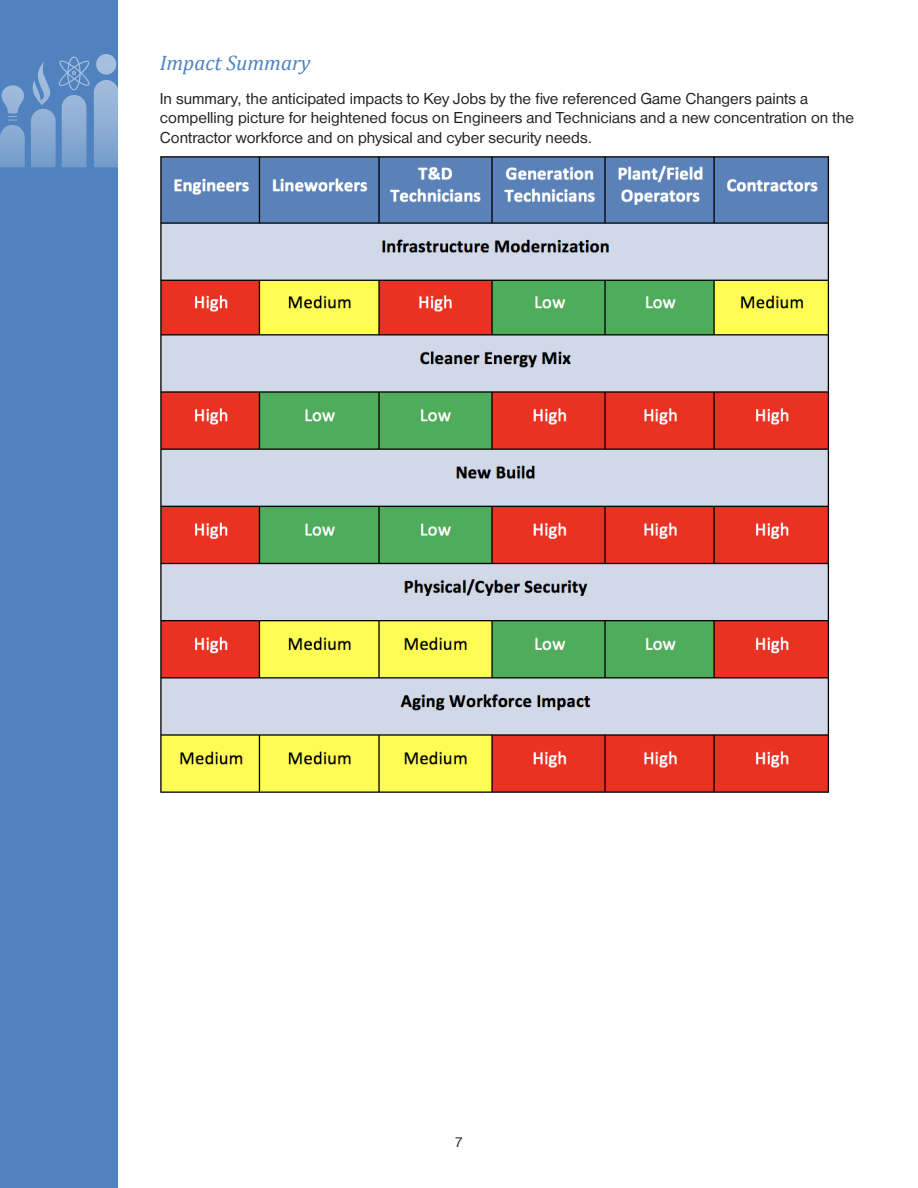
<style>
.page{position:relative;width:918px;height:1188px;background:#fff}
.page>*{position:absolute;margin:0;border:0;box-sizing:border-box;transform-origin:0 0}
.main{font:italic 21px "Cambria";color:#4f82be}
.main-2{font:16.5px/19.8px "Nimbus San D";color:#231f20}
.t1{font:15px "Nimbus San D";color:#231f20}
</style>
<div class="page">
<div style="left:0;top:0;width:118px;height:1188px;background:#4f82be"></div>
<div style="left:96px;top:54px;width:20px;height:21px;background:#a6c0de;border-radius:50%"></div>
<div style="left:67px;top:57px;width:14px;height:33px;border:1px solid #fff;border-radius:50%"></div>
<svg style="left:0;top:58px;width:118px;height:109px"></svg>
<img style="left:160px;top:156px;width:670px;height:637px">
<p class="main" style="left:160px;top:50px;width:152px">Impact Summary</p>
<p class="main-2" style="left:160px;top:88px;width:696px">In summary, the anticipated impacts to Key Jobs by the five referenced Game Changers paints a compelling picture for heightened focus on Engineers and Technicians and a new concentration on the<br>Contractor workforce and on physical and cyber security needs.</p>
<p class="t1" style="left:456px;top:1133px;width:8px">7</p>
</div>
